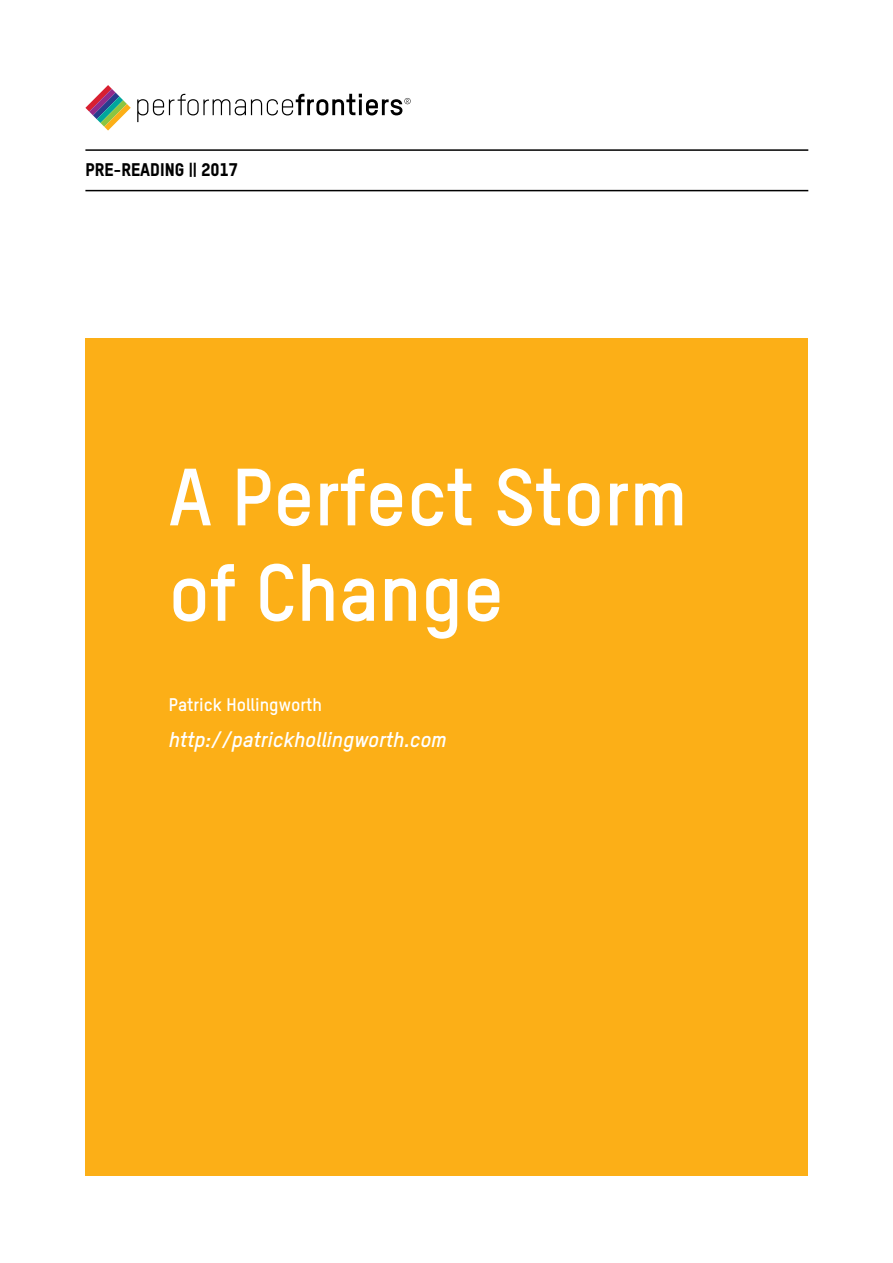
<style>
.page{position:relative;width:893px;height:1263px;background:#fff}
.page>*{position:absolute;margin:0;border:0;box-sizing:border-box;transform-origin:0 0}
.t1{font:700 79.5px/95.4px "TSTAR";color:#fff}
.t2{font:italic 700 21px "TSTAR";color:#fff}
.t3{font:700 18px "TSTAR";color:#fff}
.t4{font:800 18px "TSTAR";color:#000}
</style>
<div class="page">
<div style="left:85px;top:339px;width:723px;height:837px;background:#fcaf17"></div>
<svg style="left:85px;top:85px;width:46px;height:46px"></svg>
<svg style="left:137px;top:94px;width:274px;height:28px"></svg>
<hr style="left:85px;top:149px;width:723px;height:2px;background:#000">
<hr style="left:85px;top:190px;width:723px;height:1px;background:#000">
<p class="t4" style="left:85px;top:158px;width:154px">PRE-READING || 2017</p>
<h1 class="t1" style="left:169px;top:448px;width:520px">A Perfect Storm of Change</h1>
<p class="t3" style="left:169px;top:693px;width:155px">Patrick Hollingworth</p>
<p class="t2" style="left:169px;top:726px;width:279px">http://patrickhollingworth.com</p>
</div>
